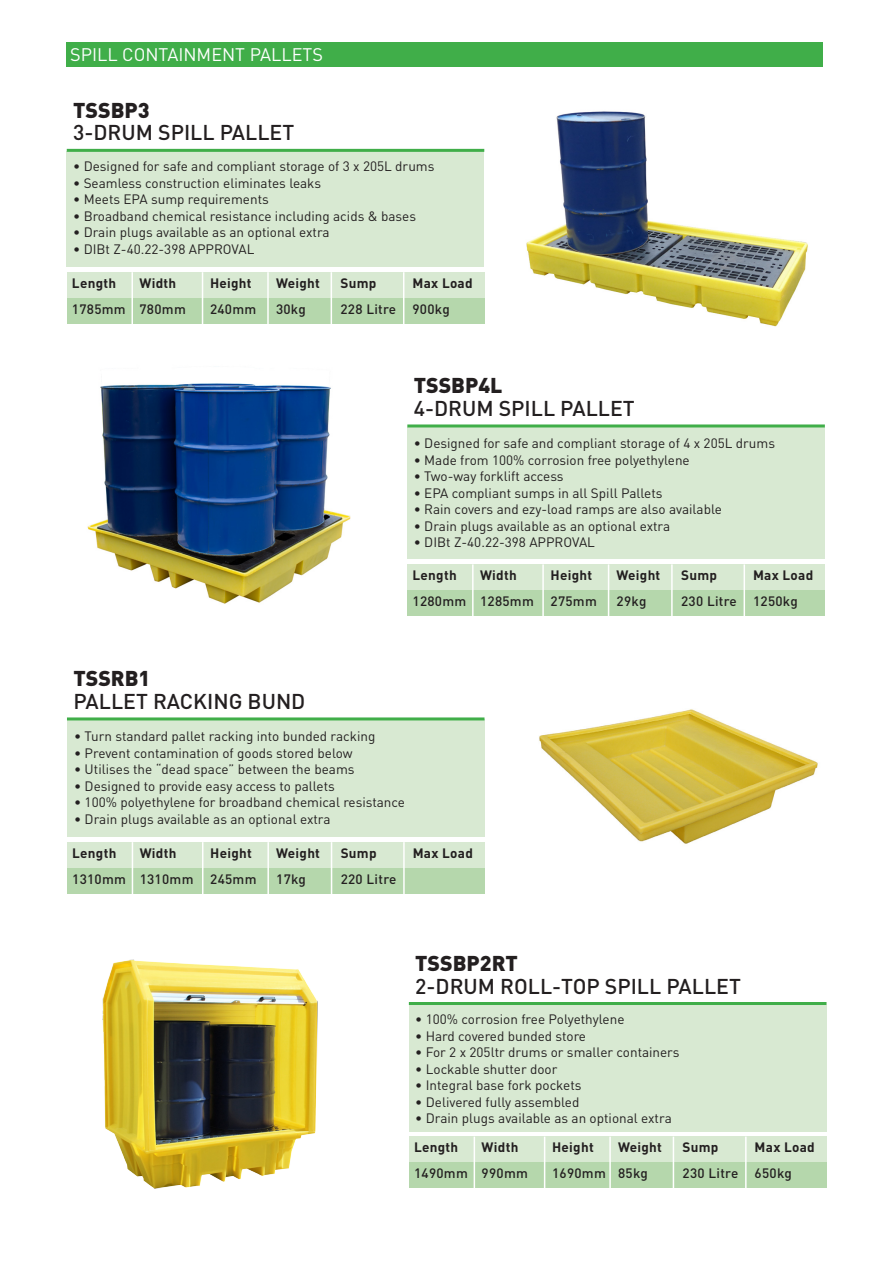
<style>
.page{position:relative;width:893px;height:1263px;background:#fff}
.page>*{position:absolute;margin:0;border:0;box-sizing:border-box;transform-origin:0 0}
.t1{font:500 21.15px "DIN";color:#231f20}
.t2{font:900 21.15px "DIN";color:#231f20}
.t3{font:18px "DIN";color:#fff}
.t4{font:13.5px "DIN";color:#231f20}
.t5{font:700 13.5px "DIN";letter-spacing:.02em;color:#231f20}
.t6{font:500 13.5px "DIN";letter-spacing:.02em;color:#231f20}
</style>
<div class="page">
<div style="left:407px;top:427px;width:418px;height:132px;background:#d8e9d2"></div>
<div style="left:67px;top:152px;width:417px;height:115px;background:#d8e9d2"></div>
<div style="left:407px;top:590px;width:418px;height:26px;background:#b5d7ac"></div>
<div style="left:67px;top:298px;width:417px;height:26px;background:#b5d7ac"></div>
<div style="left:407px;top:564px;width:418px;height:26px;background:#d8e9d2"></div>
<div style="left:67px;top:272px;width:417px;height:26px;background:#d8e9d2"></div>
<hr style="left:472px;top:564px;width:2px;height:54px;background:#fff">
<hr style="left:131px;top:272px;width:2px;height:54px;background:#fff">
<hr style="left:542px;top:564px;width:2px;height:54px;background:#fff">
<hr style="left:202px;top:272px;width:1px;height:54px;background:#fff">
<hr style="left:608px;top:564px;width:1px;height:54px;background:#fff">
<hr style="left:267px;top:272px;width:2px;height:54px;background:#fff">
<hr style="left:671px;top:564px;width:2px;height:54px;background:#fff">
<hr style="left:331px;top:272px;width:1px;height:54px;background:#fff">
<hr style="left:744px;top:564px;width:1px;height:54px;background:#fff">
<hr style="left:403px;top:272px;width:1px;height:54px;background:#fff">
<div style="left:66px;top:43px;width:757px;height:24px;background:#40ae49"></div>
<hr style="left:407px;top:424px;width:418px;height:3px;background:#40ae49">
<hr style="left:67px;top:149px;width:417px;height:3px;background:#40ae49">
<img style="left:87px;top:383px;width:264px;height:221px">
<img style="left:526px;top:111px;width:282px;height:216px">
<div style="left:409px;top:1002px;width:417px;height:130px;background:#d8e9d2"></div>
<div style="left:409px;top:1162px;width:417px;height:26px;background:#b5d7ac"></div>
<div style="left:409px;top:1136px;width:417px;height:26px;background:#d8e9d2"></div>
<hr style="left:474px;top:1136px;width:1px;height:55px;background:#fff">
<hr style="left:544px;top:1136px;width:1px;height:55px;background:#fff">
<hr style="left:609px;top:1136px;width:2px;height:55px;background:#fff">
<hr style="left:673px;top:1136px;width:1px;height:55px;background:#fff">
<hr style="left:745px;top:1136px;width:2px;height:55px;background:#fff">
<hr style="left:409px;top:1002px;width:417px;height:3px;background:#40ae49">
<img style="left:102px;top:959px;width:216px;height:230px">
<div style="left:67px;top:719px;width:417px;height:117px;background:#d8e9d2"></div>
<div style="left:67px;top:868px;width:417px;height:25px;background:#b5d7ac"></div>
<div style="left:67px;top:842px;width:417px;height:26px;background:#d8e9d2"></div>
<hr style="left:132px;top:842px;width:1px;height:54px;background:#fff">
<hr style="left:202px;top:842px;width:1px;height:54px;background:#fff">
<hr style="left:267px;top:842px;width:2px;height:54px;background:#fff">
<hr style="left:331px;top:842px;width:1px;height:54px;background:#fff">
<hr style="left:403px;top:842px;width:2px;height:54px;background:#fff">
<hr style="left:67px;top:717px;width:417px;height:3px;background:#40ae49">
<img style="left:539px;top:709px;width:279px;height:135px">
<p class="t3" style="left:70px;top:44px;width:254px">SPILL CONTAINMENT PALLETS</p>
<p class="t2" style="left:73px;top:96px;width:78px">TSSBP3</p>
<p class="t1" style="left:73px;top:119px;width:223px">3-DRUM SPILL PALLET</p>
<p class="t4" style="left:73px;top:158px;width:363px">• Designed for safe and compliant storage of 3 x 205L drums</p>
<p class="t4" style="left:73px;top:174px;width:250px">• Seamless construction eliminates leaks</p>
<p class="t4" style="left:73px;top:191px;width:197px">• Meets EPA sump requirements</p>
<p class="t4" style="left:73px;top:207px;width:344px">• Broadband chemical resistance including acids &amp; bases</p>
<p class="t4" style="left:73px;top:224px;width:258px">• Drain plugs available as an optional extra</p>
<p class="t4" style="left:73px;top:240px;width:183px">• DIBt Z-40.22-398 APPROVAL</p>
<p class="t5" style="left:72px;top:274px;width:46px">Length</p>
<p class="t5" style="left:139px;top:274px;width:38px">Width</p>
<p class="t5" style="left:210px;top:274px;width:43px">Height</p>
<p class="t5" style="left:276px;top:274px;width:45px">Weight</p>
<p class="t5" style="left:340px;top:274px;width:37px">Sump</p>
<p class="t5" style="left:412px;top:274px;width:62px">Max Load</p>
<p class="t6" style="left:72px;top:300px;width:115px">1785mm 780mm</p>
<p class="t6" style="left:210px;top:300px;width:48px">240mm</p>
<p class="t6" style="left:276px;top:300px;width:31px">30kg</p>
<p class="t6" style="left:340px;top:300px;width:111px">228 Litre 900kg</p>
<p class="t2" style="left:414px;top:372px;width:90px">TSSBP4L</p>
<p class="t1" style="left:414px;top:395px;width:223px">4-DRUM SPILL PALLET</p>
<p class="t4" style="left:414px;top:435px;width:363px">• Designed for safe and compliant storage of 4 x 205L drums</p>
<p class="t4" style="left:414px;top:451px;width:278px">• Made from 100% corrosion free polyethylene</p>
<p class="t4" style="left:414px;top:468px;width:151px">• Two-way forklift access</p>
<p class="t4" style="left:414px;top:484px;width:250px">• EPA compliant sumps in all Spill Pallets</p>
<p class="t4" style="left:414px;top:501px;width:310px">• Rain covers and ezy-load ramps are also available</p>
<p class="t4" style="left:414px;top:517px;width:258px">• Drain plugs available as an optional extra</p>
<p class="t4" style="left:414px;top:534px;width:183px">• DIBt Z-40.22-398 APPROVAL</p>
<p class="t5" style="left:413px;top:566px;width:46px">Length</p>
<p class="t5" style="left:480px;top:566px;width:38px">Width</p>
<p class="t5" style="left:551px;top:566px;width:43px">Height</p>
<p class="t5" style="left:617px;top:566px;width:45px">Weight</p>
<p class="t5" style="left:681px;top:566px;width:37px">Sump</p>
<p class="t5" style="left:753px;top:566px;width:62px">Max Load</p>
<p class="t6" style="left:413px;top:592px;width:186px">1280mm 1285mm 275mm</p>
<p class="t6" style="left:617px;top:592px;width:31px">29kg</p>
<p class="t6" style="left:681px;top:592px;width:118px">230 Litre 1250kg</p>
<h1 class="t2" style="left:73px;top:664px;width:79px">TSSRB1</h1>
<h1 class="t1" style="left:73px;top:688px;width:234px">PALLET RACKING BUND</h1>
<p class="t4" style="left:74px;top:728px;width:303px">• Turn standard pallet racking into bunded racking</p>
<p class="t4" style="left:74px;top:744px;width:280px">• Prevent contamination of goods stored below</p>
<p class="t4" style="left:74px;top:761px;width:282px">• Utilises the “dead space” between the beams</p>
<p class="t4" style="left:74px;top:777px;width:262px">• Designed to provide easy access to pallets</p>
<p class="t4" style="left:74px;top:794px;width:332px">• 100% polyethylene for broadband chemical resistance</p>
<p class="t4" style="left:74px;top:810px;width:258px">• Drain plugs available as an optional extra</p>
<p class="t5" style="left:72px;top:844px;width:46px">Length</p>
<p class="t5" style="left:140px;top:844px;width:38px">Width</p>
<p class="t5" style="left:210px;top:844px;width:43px">Height</p>
<p class="t5" style="left:276px;top:844px;width:45px">Weight</p>
<p class="t5" style="left:341px;top:844px;width:37px">Sump</p>
<p class="t6" style="left:72px;top:870px;width:186px">1310mm 1310mm 245mm</p>
<p class="t6" style="left:276px;top:870px;width:31px">17kg</p>
<p class="t6" style="left:341px;top:870px;width:57px">220 Litre</p>
<p class="t5" style="left:413px;top:844px;width:62px">Max Load</p>
<h1 class="t2" style="left:415px;top:949px;width:104px">TSSBP2RT</h1>
<h1 class="t1" style="left:415px;top:972px;width:327px">2-DRUM ROLL-TOP SPILL PALLET</h1>
<p class="t4" style="left:415px;top:1011px;width:211px">• 100% corrosion free Polyethylene</p>
<p class="t4" style="left:415px;top:1027px;width:172px">• Hard covered bunded store</p>
<p class="t4" style="left:415px;top:1044px;width:266px">• For 2 x 205ltr drums or smaller containers</p>
<p class="t4" style="left:415px;top:1060px;width:144px">• Lockable shutter door</p>
<p class="t4" style="left:415px;top:1077px;width:168px">• Integral base fork pockets</p>
<p class="t4" style="left:415px;top:1093px;width:166px">• Delivered fully assembled</p>
<p class="t4" style="left:415px;top:1110px;width:258px">• Drain plugs available as an optional extra</p>
<p class="t5" style="left:414px;top:1138px;width:46px">Length</p>
<p class="t5" style="left:482px;top:1138px;width:38px">Width</p>
<p class="t5" style="left:552px;top:1138px;width:43px">Height</p>
<p class="t5" style="left:618px;top:1138px;width:45px">Weight</p>
<p class="t5" style="left:683px;top:1138px;width:37px">Sump</p>
<p class="t5" style="left:755px;top:1138px;width:62px">Max Load</p>
<p class="t6" style="left:414px;top:1164px;width:115px">1490mm 990mm</p>
<p class="t6" style="left:552px;top:1164px;width:97px">1690mm 85kg</p>
<p class="t6" style="left:683px;top:1164px;width:111px">230 Litre 650kg</p>
</div>
